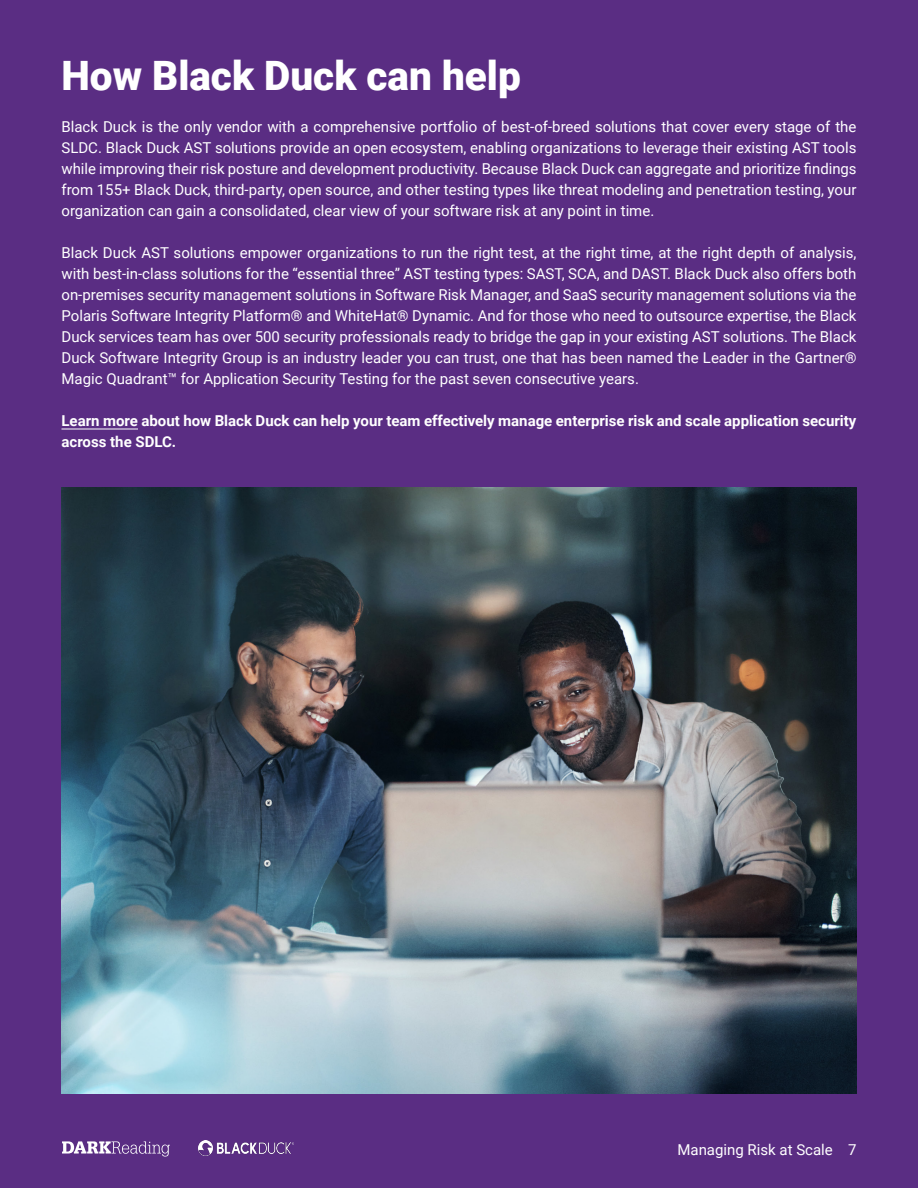
<style>
.page{position:relative;width:918px;height:1188px;background:#5a2d83}
.page>*{position:absolute;margin:0;border:0;box-sizing:border-box;transform-origin:0 0}
.Paragraph_Header{font:900 40.5px "Roboto";color:#fff}
.t1{font:15px/21px "Roboto";color:#fff;text-align:justify}
.t2{font:700 15px/21px "Roboto";color:#fff}
</style>
<div class="page">
<svg style="left:62px;top:1141px;width:108px;height:16px"></svg>
<img style="left:198px;top:1140px;width:95px;height:15px">
<hr style="left:61px;top:429px;width:77px;height:1px;background:#fff">
<img style="left:62px;top:488px;width:794px;height:606px">
<p class="Paragraph_Header" style="left:61px;top:47px;width:461px">How Black Duck can help</p>
<p class="t1" style="left:61px;top:116px;width:797px">Black Duck is the only vendor with a comprehensive portfolio of best-of-breed solutions that cover every stage of the SLDC. Black Duck AST solutions provide an open ecosystem, enabling organizations to leverage their existing AST tools while improving their risk posture and development productivity. Because Black Duck can aggregate and prioritize findings from 155+ Black Duck, third-party, open source, and other testing types like threat modeling and penetration testing, your organization can gain a consolidated, clear view of your software risk at any point in time.</p>
<p class="t1" style="left:61px;top:242px;width:797px">Black Duck AST solutions empower organizations to run the right test, at the right time, at the right depth of analysis, with best-in-class solutions for the “essential three” AST testing types: SAST, SCA, and DAST. Black Duck also offers both on-premises security management solutions in Software Risk Manager, and SaaS security management solutions via the Polaris Software Integrity Platform® and WhiteHat® Dynamic. And for those who need to outsource expertise, the Black Duck services team has over 500 security professionals ready to bridge the gap in your existing AST solutions. The Black Duck Software Integrity Group is an industry leader you can trust, one that has been named the Leader in the Gartner® Magic Quadrant™ for Application Security Testing for the past seven consecutive years.</p>
<p class="t2" style="left:61px;top:410px;width:797px">Learn more about how Black Duck can help your team effectively manage enterprise risk and scale application security across the SDLC.</p>
<p class="t1" style="left:677px;top:1138px;width:181px">Managing Risk at Scale 7</p>
</div>
